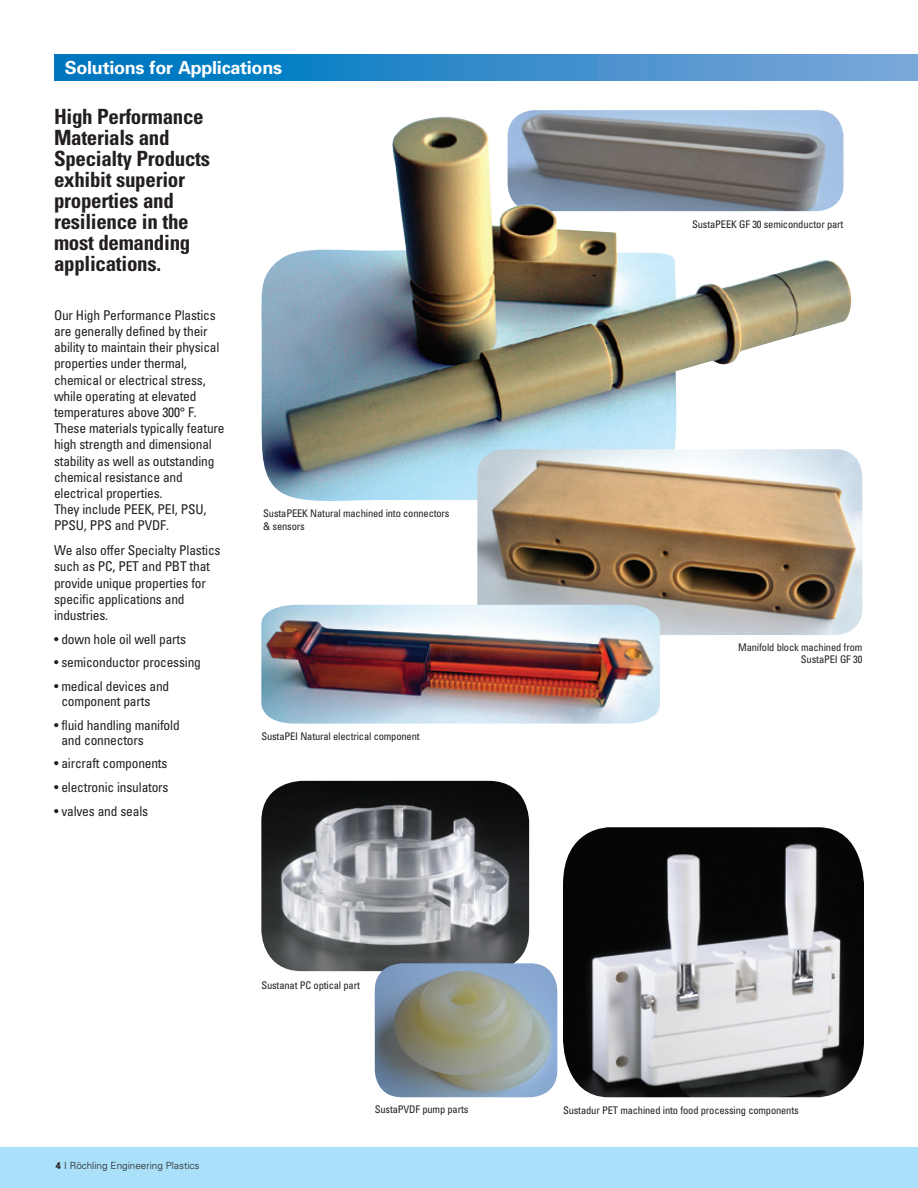
<style>
.page{position:relative;width:918px;height:1188px;background:#fff}
.page>*{position:absolute;margin:0;border:0;box-sizing:border-box;transform-origin:0 0}
.t1{font:700 condensed 21px/21px "Univers";letter-spacing:-.015em;color:#231f20}
.t2{font:700 18px "Univers";letter-spacing:-.015em;color:#fff}
.copy{font:condensed 13.5px/16.2px "Univers";letter-spacing:-.015em;color:#231f20}
.t3{font:condensed 10.5px/12.6px "Univers";letter-spacing:-.015em;color:#231f20;text-align:right}
.t4{font:300 9.9px "Univers";color:#231f20}
.s1{font-weight:700}
</style>
<div class="page">
<div style="left:54px;top:54px;width:864px;height:27px;background:linear-gradient(to right,#0072bd,#7ca6d8)"></div>
<div style="left:0;top:1148px;width:918px;height:40px;background:#aae0f9"></div>
<img style="left:261px;top:781px;width:268px;height:190px">
<img style="left:563px;top:827px;width:301px;height:270px">
<img style="left:516px;top:110px;width:319px;height:7px">
<img style="left:261px;top:117px;width:591px;height:384px">
<img style="left:375px;top:963px;width:182px;height:134px">
<img style="left:477px;top:449px;width:385px;height:186px">
<img style="left:261px;top:605px;width:399px;height:119px">
<p class="t2" style="left:65px;top:56px;width:219px">Solutions for Applications</p>
<p class="t1" style="left:54px;top:106px;width:158px">High Performance<br>Materials and<br>Specialty Products exhibit superior properties and resilience in the most demanding applications.</p>
<p class="copy" style="left:54px;top:307px;width:172px">Our High Performance Plastics are generally defined by their ability to maintain their physical properties under thermal, chemical or electrical stress, while operating at elevated temperatures above 300° F.<br>These materials typically feature high strength and dimensional stability as well as outstanding chemical resistance and electrical properties.<br>They include PEEK, PEI, PSU,<br>PPSU, PPS and PVDF.</p>
<p class="copy" style="left:54px;top:542px;width:168px">We also offer Specialty Plastics such as PC, PET and PBT that provide unique properties for specific applications and industries.</p>
<p class="copy" style="left:54px;top:630px;width:134px">• down hole oil well parts</p>
<p class="copy" style="left:54px;top:654px;width:148px">• semiconductor processing</p>
<p class="copy" style="left:61px;top:678px;width:109px;line-height:15px;text-indent:-7px">• medical devices and component parts</p>
<p class="copy" style="left:61px;top:717px;width:120px;line-height:15px;text-indent:-7px">• fluid handling manifold and connectors</p>
<p class="copy" style="left:54px;top:755px;width:115px">• aircraft components</p>
<p class="copy" style="left:54px;top:779px;width:116px">• electronic insulators</p>
<p class="copy" style="left:54px;top:802px;width:96px">• valves and seals</p>
<p class="t3" style="left:263px;top:507px;width:188px;text-align:left">SustaPEEK Natural machined into connectors &amp; sensors</p>
<p class="t3" style="left:261px;top:729px;width:160px">SustaPEI Natural electrical component</p>
<p class="t3" style="left:261px;top:979px;width:100px">Sustanat PC optical part</p>
<p class="t3" style="left:692px;top:217px;width:153px">SustaPEEK GF 30 semiconductor part</p>
<p class="t3" style="left:738px;top:640px;width:126px">Manifold block machined from<br>SustaPEI GF 30</p>
<p class="t4" style="left:55px;top:1160px;width:146px"><span class="s1">4</span> I Röchling Engineering Plastics</p>
<p class="t3" style="left:375px;top:1103px;width:95px">SustaPVDF pump parts</p>
<p class="t3" style="left:563px;top:1104px;width:237px">Sustadur PET machined into food processing components</p>
</div>
